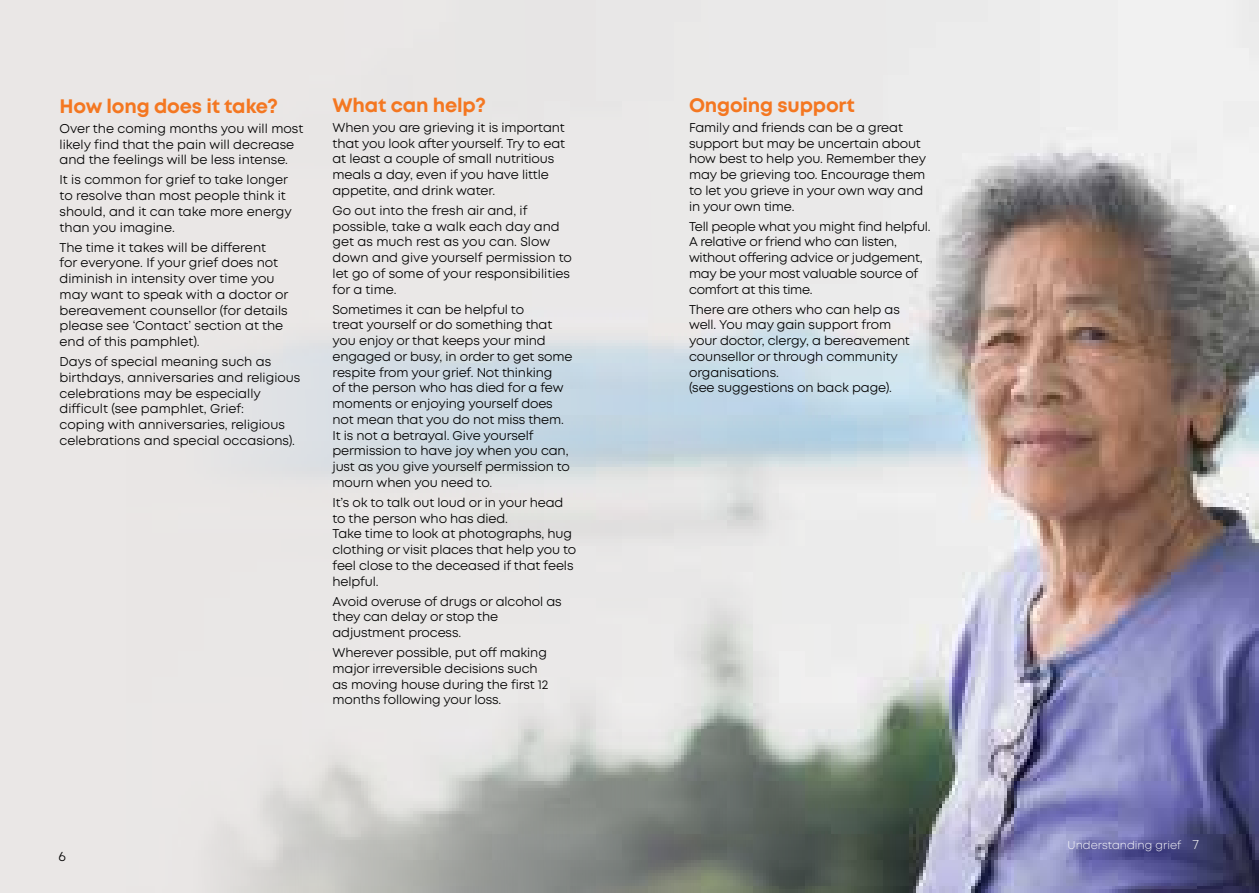
<style>
.page{position:relative;width:1259px;height:893px;background:#eae7e6}
.page>*{position:absolute;margin:0;border:0;box-sizing:border-box;transform-origin:0 0}
.t1{font:700 19.5px "Mont";letter-spacing:-.01em;color:#f47721}
.t2{font:13.5px "Mont";color:#000}
.t3{font:12.75px/15.8px "Mont";letter-spacing:-.01em;color:#000}
.t4{font:300 11.25px "Mont";color:#fff}
.s1{font-size:13.5px}
</style>
<div class="page">
<img style="left:227px;top:0;width:1032px;height:893px">
<h1 class="t1" style="left:60px;top:93px;width:220px">How long does it take?</h1>
<p class="t3" style="left:60px;top:121px;width:245px">Over the coming months you will most likely find that the pain will decrease and the feelings will be less intense.</p>
<p class="t3" style="left:60px;top:172px;width:234px">It is common for grief to take longer to resolve than most people think it should, and it can take more energy than you imagine.</p>
<p class="t3" style="left:60px;top:239px;width:230px">The time it takes will be different<br>for everyone. If your grief does not diminish in intensity over time you may want to speak with a doctor or bereavement counsellor (for details please see ‘Contact’ section at the end of this pamphlet).</p>
<p class="t3" style="left:60px;top:354px;width:242px">Days of special meaning such as birthdays, anniversaries and religious celebrations may be especially difficult (see pamphlet, Grief:<br>coping with anniversaries, religious celebrations and special occasions).</p>
<h1 class="t1" style="left:332px;top:92px;width:155px">What can help?</h1>
<p class="t3" style="left:332px;top:120px;width:234px">When you are grieving it is important that you look after yourself. Try to eat at least a couple of small nutritious meals a day, even if you have little appetite, and drink water.</p>
<p class="t3" style="left:332px;top:203px;width:241px">Go out into the fresh air and, if possible, take a walk each day and get as much rest as you can. Slow down and give yourself permission to let go of some of your responsibilities for a time.</p>
<p class="t3" style="left:332px;top:301px;width:241px">Sometimes it can be helpful to<br>treat yourself or do something that you enjoy or that keeps your mind engaged or busy, in order to get some respite from your grief. Not thinking<br>of the person who has died for a few moments or enjoying yourself does not mean that you do not miss them.<br>It is not a betrayal. Give yourself permission to have joy when you can, just as you give yourself permission to mourn when you need to.</p>
<p class="t3" style="left:332px;top:495px;width:245px">It’s ok to talk out loud or in your head to the person who has died.<br>Take time to look at photographs, hug clothing or visit places that help you to feel close to the deceased if that feels helpful.</p>
<p class="t3" style="left:332px;top:593px;width:231px">Avoid overuse of drugs or alcohol as they can delay or stop the adjustment process.</p>
<p class="t3" style="left:332px;top:645px;width:218px">Wherever possible, put off making major irreversible decisions such as moving house during the first 12 months following your loss.</p>
<p class="t2" style="left:59px;top:848px;width:9px">6</p>
<h1 class="t1" style="left:689px;top:92px;width:167px">Ongoing support</h1>
<p class="t3" style="left:689px;top:120px;width:239px">Family and friends can be a great support but may be uncertain about how best to help you. Remember they may be grieving too. Encourage them to let you grieve in your own way and in your own time.</p>
<p class="t3" style="left:689px;top:218px;width:243px">Tell people what you might find helpful.<br>A relative or friend who can listen, without offering advice or judgement, may be your most valuable source of comfort at this time.</p>
<p class="t3" style="left:689px;top:301px;width:222px">There are others who can help as well. You may gain support from your doctor, clergy, a bereavement counsellor or through community organisations.<br>(see suggestions on back page).</p>
<p class="t4" style="left:1067px;top:838px;width:133px">Understanding grief <span class="s1">7</span></p>
</div>
